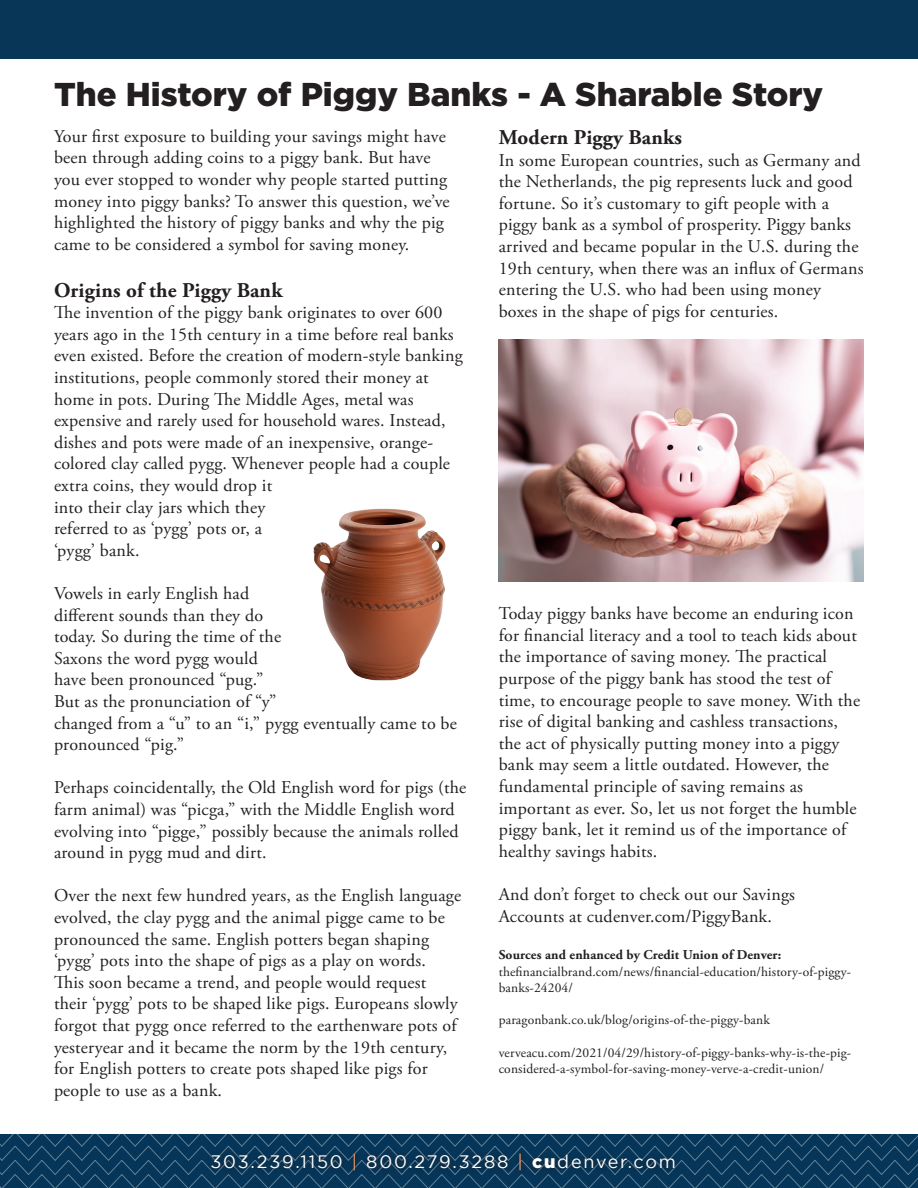
<style>
.page{position:relative;width:918px;height:1188px;background:#fff}
.page>*{position:absolute;margin:0;border:0;box-sizing:border-box;transform-origin:0 0}
.t1{font:900 33px "Gotham";color:#231f20}
.t2{font:700 21px "Adobe Garamond Pro";letter-spacing:.01em;color:#231f20}
.t3{font:18px/21.6px "Adobe Garamond Pro";letter-spacing:.01em;color:#231f20}
.t4{font:18px "Gotham";letter-spacing:.1em;color:#fff}
.t5{font:13.5px/16.2px "Adobe Garamond Pro";letter-spacing:.01em;color:#231f20}
.s1{font-weight:700}
.s2{color:#f6995c}
.s3{font-weight:900}
</style>
<div class="page">
<div style="left:0;top:0;width:918px;height:59px;background:#073657"></div>
<img style="left:499px;top:339px;width:365px;height:242px">
<img style="left:313px;top:508px;width:133px;height:173px">
<svg style="left:0;top:1134px;width:918px;height:54px"></svg>
<div style="left:206px;top:1149px;width:474px;height:26px;background:#231f20;opacity:.75"></div>
<p class="t1" style="left:54px;top:75px;width:771px">The History of Piggy Banks - A Sharable Story</p>
<p class="t3" style="left:54px;top:126px;width:397px">Your first exposure to building your savings might have been through adding coins to a piggy bank. But have you ever stopped to wonder why people started putting money into piggy banks? To answer this question, we’ve highlighted the history of piggy banks and why the pig came to be considered a symbol for saving money.</p>
<p class="t2" style="left:54px;top:278px;width:230px">Origins of the Piggy Bank</p>
<p class="t3" style="left:54px;top:302px;width:410px">The invention of the piggy bank originates to over 600 years ago in the 15th century in a time before real banks even existed. Before the creation of modern-style banking institutions, people commonly stored their money at home in pots. During The Middle Ages, metal was expensive and rarely used for household wares. Instead, dishes and pots were made of an inexpensive, orange&shy;colored clay called pygg. Whenever people had a couple extra coins, they would drop it<br>into their clay jars which they<br>referred to as ‘pygg’ pots or, a<br>‘pygg’ bank.</p>
<p class="t3" style="left:54px;top:583px;width:404px">Vowels in early English had<br>different sounds than they do<br>today. So during the time of the<br>Saxons the word pygg would<br>have been pronounced “pug.”<br>But as the pronunciation of “y”<br>changed from a “u” to an “i,” pygg eventually came to be pronounced “pig.”</p>
<p class="t3" style="left:54px;top:778px;width:414px">Perhaps coincidentally, the Old English word for pigs (the farm animal) was “picga,” with the Middle English word evolving into “pigge,” possibly because the animals rolled around in pygg mud and dirt.</p>
<p class="t3" style="left:54px;top:886px;width:409px">Over the next few hundred years, as the English language evolved, the clay pygg and the animal pigge came to be pronounced the same. English potters began shaping ‘pygg’ pots into the shape of pigs as a play on words.<br>This soon became a trend, and people would request their ‘pygg’ pots to be shaped like pigs. Europeans slowly forgot that pygg once referred to the earthenware pots of yesteryear and it became the norm by the 19th century, for English potters to create pots shaped like pigs for people to use as a bank.</p>
<p class="t2" style="left:499px;top:125px;width:185px">Modern Piggy Banks</p>
<p class="t3" style="left:499px;top:150px;width:366px">In some European countries, such as Germany and the Netherlands, the pig represents luck and good fortune. So it’s customary to gift people with a piggy bank as a symbol of prosperity. Piggy banks arrived and became popular in the U.S. during the 19th century, when there was an influx of Germans entering the U.S. who had been using money boxes in the shape of pigs for centuries.</p>
<p class="t3" style="left:499px;top:603px;width:363px">Today piggy banks have become an enduring icon for financial literacy and a tool to teach kids about the importance of saving money. The practical purpose of the piggy bank has stood the test of time, to encourage people to save money. With the rise of digital banking and cashless transactions, the act of physically putting money into a piggy bank may seem a little outdated. However, the fundamental principle of saving remains as important as ever. So, let us not forget the humble piggy bank, let it remind us of the importance of healthy savings habits.</p>
<p class="t3" style="left:499px;top:884px;width:298px">And don’t forget to check out our Savings<br>Accounts at cudenver.com/PiggyBank.</p>
<p class="t5" style="left:499px;top:948px;width:354px"><span class="s1">Sources and enhanced by Credit Union of Denver: </span>thefinancialbrand.com/news/financial-education/history-of-piggy&shy;banks-24204/</p>
<p class="t5" style="left:499px;top:1012px;width:273px">paragonbank.co.uk/blog/origins-of-the-piggy-bank</p>
<p class="t5" style="left:499px;top:1045px;width:354px">verveacu.com/2021/04/29/history-of-piggy-banks-why-is-the-pig&shy;considered-a-symbol-for-saving-money-verve-a-credit-union/</p>
<p class="t4" style="left:210px;top:1152px;width:467px">303.239.1150 <span class="s2">|</span> 800.279.3288 <span class="s2">|</span> <span class="s3">cu</span>denver.com</p>
</div>
